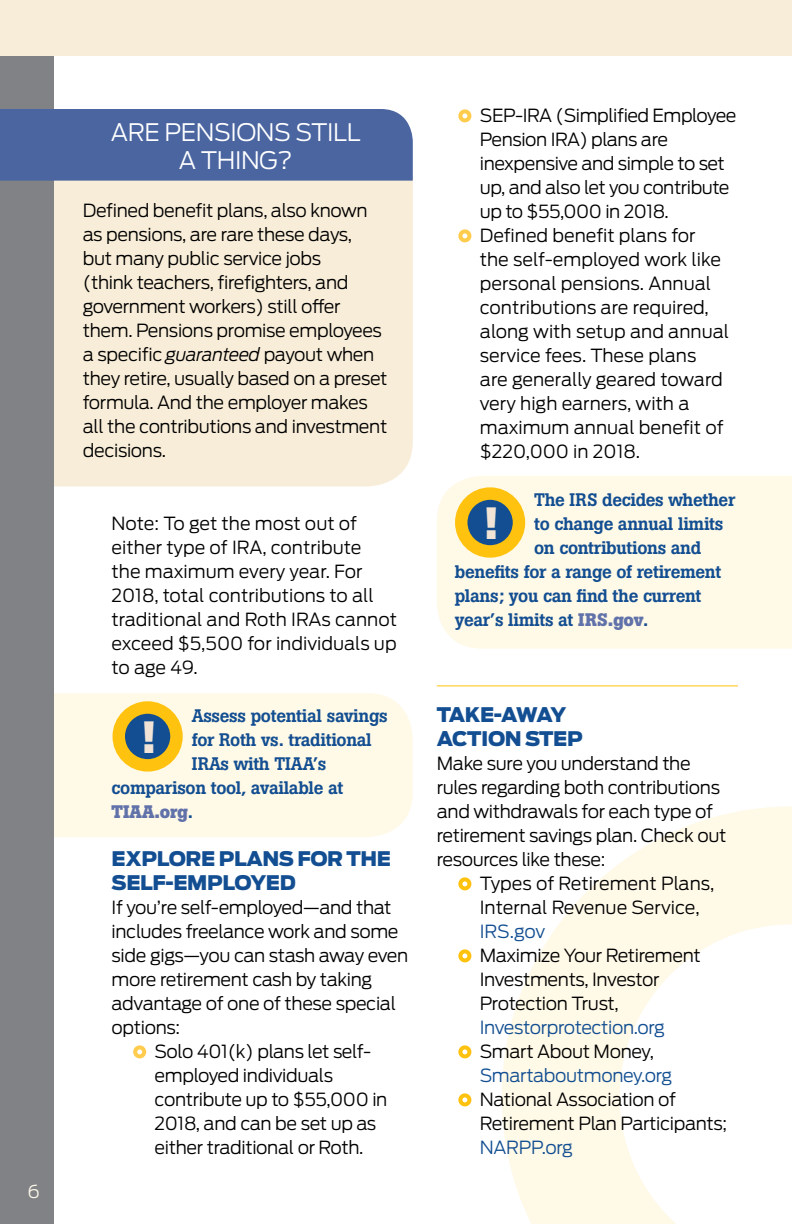
<style>
.page{position:relative;width:792px;height:1224px;background:#fff}
.page>*{position:absolute;margin:0;border:0;box-sizing:border-box;transform-origin:0 0}
.t1{font:700 44.8px "Boton";color:#f1e4d7}
.t2{font:300 24px/28px "Antenna";letter-spacing:-.02em;color:#fff;text-align:center}
.t3{font:900 20px/24px "Antenna";letter-spacing:-.02em;color:#124e91}
.t4{font:300 18px/24px "Antenna";letter-spacing:-.02em;color:#000}
.t5{font:500 18px "Boton";letter-spacing:-.02em;color:#124e91}
.t6{font:300 18px/24px "Antenna";color:#000}
.t7{font:300 18px "Antenna";letter-spacing:-.02em;color:#124e91}
.t8{font:700 18px "Boton";color:#6072a9}
.t9{font:300 18px "Antenna";color:#fbf5e9}
.s1{font-style:italic}
.s2{font-weight:500;color:#124e91}
.s3{font-weight:700;color:#6072a9}
</style>
<div class="page">
<svg style="left:502px;top:806px;width:290px;height:418px"></svg>
<div style="left:437px;top:476px;width:355px;height:173px;background:#fff9e7"></div>
<div style="left:54px;top:693px;width:359px;height:144px;background:#fff9e7"></div>
<div style="left:54px;top:181px;width:359px;height:305px;background:#f8edd8"></div>
<div style="left:0;top:55px;width:54px;height:1169px;background:#808285"></div>
<div style="left:133px;top:1045px;width:13px;height:13px;border:4px solid #ffcc4e;border-radius:50%"></div>
<hr style="left:437px;top:685px;width:301px;height:1px;background:#ffc20e">
<div style="left:458px;top:109px;width:13px;height:13px;border:4px solid #ffcc4e;border-radius:50%"></div>
<div style="left:458px;top:229px;width:13px;height:13px;border:4px solid #ffcc4e;border-radius:50%"></div>
<div style="left:458px;top:877px;width:13px;height:13px;border:4px solid #ffc20e;border-radius:50%"></div>
<div style="left:458px;top:949px;width:13px;height:13px;border:4px solid #ffc20e;border-radius:50%"></div>
<div style="left:458px;top:1045px;width:13px;height:13px;border:4px solid #ffc20e;border-radius:50%"></div>
<div style="left:458px;top:1093px;width:13px;height:13px;border:4px solid #ffc20e;border-radius:50%"></div>
<div style="left:0;top:0;width:792px;height:55px;background:#f8edd8"></div>
<div style="left:0;top:109px;width:413px;height:72px;background:#4a65a0"></div>
<svg style="left:119px;top:708px;width:57px;height:57px;background:#3c6279"></svg>
<div style="left:113px;top:701px;width:70px;height:71px;border:12px solid #ffc20e;border-radius:50%"></div>
<svg style="left:461px;top:494px;width:58px;height:57px;background:#3d6379"></svg>
<div style="left:455px;top:487px;width:70px;height:71px;border:12px solid #ffc20e;border-radius:50%"></div>
<p class="t9" style="left:28px;top:1181px;width:14px">6</p>
<h2 class="t2" style="left:111px;top:119px;width:251px">ARE PENSIONS STILL<br>A THING?</h2>
<p class="t4" style="left:83px;top:199px;width:306px">Defined benefit plans, also known as pensions, are rare these days,<br>but many public service jobs<br>(think teachers, firefighters, and government workers) still offer them. Pensions promise employees a specific <span class="s1">guaranteed</span> payout when they retire, usually based on a preset formula. And the employer makes all the contributions and investment decisions.</p>
<p class="t6" style="left:112px;top:512px;width:287px">Note: To get the most out of either type of IRA, contribute<br>the maximum every year. For<br>2018, total contributions to all traditional and Roth IRAs cannot exceed $5,500 for individuals up to age 49.</p>
<p class="t5" style="left:192px;top:705px;width:198px">Assess potential savings</p>
<p class="t5" style="left:192px;top:729px;width:182px">for Roth vs. traditional</p>
<p class="t5" style="left:192px;top:753px;width:136px">IRAs with TIAA’s</p>
<p class="t5" style="left:112px;top:777px;width:233px">comparison tool, available at</p>
<p class="t8" style="left:112px;top:801px;width:83px">TIAA.org<span class="s2">.</span></p>
<p class="t3" style="left:112px;top:847px;width:281px">EXPLORE PLANS FOR THE<br>SELF-EMPLOYED</p>
<p class="t4" style="left:112px;top:896px;width:281px">If you’re self-employed—and that</p>
<p class="t4" style="left:112px;top:920px;width:288px">includes freelance work and some</p>
<p class="t4" style="left:112px;top:944px;width:298px">side gigs—you can stash away even</p>
<p class="t4" style="left:112px;top:968px;width:262px">more retirement cash by taking</p>
<p class="t4" style="left:112px;top:992px;width:286px">advantage of one of these special</p>
<p class="t4" style="left:112px;top:1016px;width:70px">options:</p>
<p class="t4" style="left:155px;top:1040px;width:218px">Solo 401(k) plans let self-</p>
<p class="t4" style="left:155px;top:1064px;width:180px">employed individuals</p>
<p class="t4" style="left:155px;top:1088px;width:234px">contribute up to $55,000 in</p>
<p class="t4" style="left:155px;top:1112px;width:223px">2018, and can be set up as</p>
<p class="t4" style="left:155px;top:1136px;width:210px">either traditional or Roth.</p>
<h1 class="t1" style="left:140px;top:711px;width:17px">!</h1>
<p class="t4" style="left:480px;top:104px;width:258px">SEP-IRA (Simplified Employee<br>Pension IRA) plans are inexpensive and simple to set up, and also let you contribute up to $55,000 in 2018.<br>Defined benefit plans for<br>the self-employed work like personal pensions. Annual contributions are required, along with setup and annual service fees. These plans<br>are generally geared toward very high earners, with a maximum annual benefit of $220,000 in 2018.</p>
<p class="t5" style="left:534px;top:489px;width:203px">The IRS decides whether</p>
<p class="t5" style="left:534px;top:513px;width:191px">to change annual limits</p>
<p class="t5" style="left:534px;top:537px;width:169px">on contributions and</p>
<p class="t5" style="left:455px;top:561px;width:268px">benefits for a range of retirement</p>
<p class="t5" style="left:455px;top:585px;width:248px">plans; you can find the current</p>
<p class="t5" style="left:455px;top:609px;width:195px">year’s limits at <span class="s3">IRS.gov</span>.</p>
<h1 class="t1" style="left:483px;top:497px;width:17px">!</h1>
<p class="t3" style="left:437px;top:703px;width:147px">TAKE-AWAY<br>ACTION STEP</p>
<p class="t4" style="left:437px;top:752px;width:291px">Make sure you understand the rules regarding both contributions and withdrawals for each type of retirement savings plan. Check out resources like these:</p>
<p class="t6" style="left:480px;top:872px;width:236px">Types of Retirement Plans,<br>Internal Revenue Service,</p>
<p class="t7" style="left:480px;top:921px;width:67px">IRS.gov</p>
<p class="t4" style="left:480px;top:944px;width:223px">Maximize Your Retirement<br>Investments, Investor<br>Protection Trust,</p>
<p class="t7" style="left:480px;top:1017px;width:187px">Investorprotection.org</p>
<p class="t4" style="left:480px;top:1040px;width:176px">Smart About Money,</p>
<p class="t7" style="left:480px;top:1065px;width:194px">Smartaboutmoney.org</p>
<p class="t4" style="left:480px;top:1088px;width:249px">National Association of<br>Retirement Plan Participants;</p>
<p class="t7" style="left:480px;top:1137px;width:95px">NARPP.org</p>
</div>
